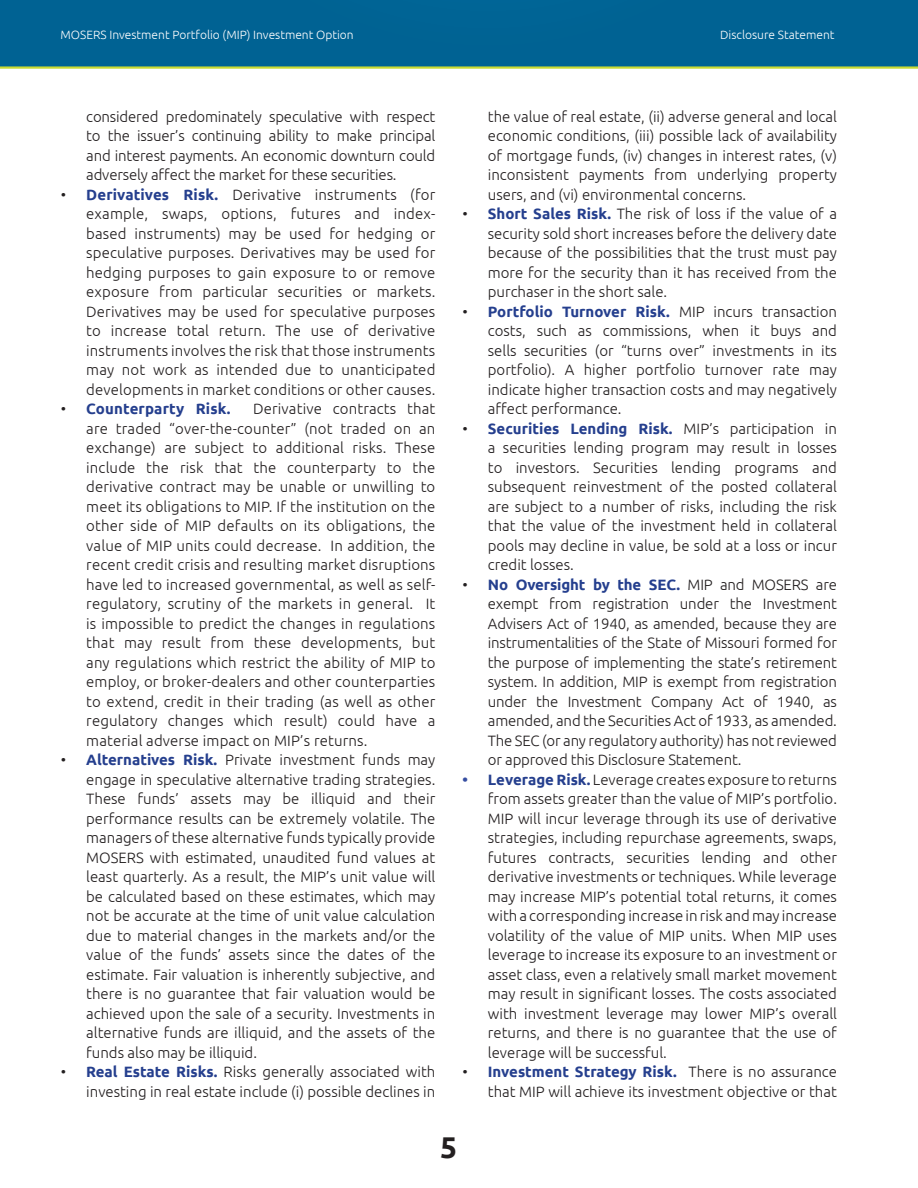
<style>
.page{position:relative;width:918px;height:1188px;background:#fff}
.page>*{position:absolute;margin:0;border:0;box-sizing:border-box;transform-origin:0 0}
.t1{font:700 30px "Ubuntu";color:#231f20}
.t2{font:300 15px/19.5px "Ubuntu";color:#231f20;text-align:justify}
.t3{font:700 15px "Ubuntu";letter-spacing:.01em;color:#253f8e}
.t4{font:300 12px "Ubuntu";color:#fff}
.s1{font-weight:700;color:#253f8e}
.s2{font-weight:300;color:#231f20}
.s3{font-weight:700;color:#364ea1}
</style>
<div class="page">
<div style="left:0;top:0;width:918px;height:68px;background:#006293"></div>
<hr style="left:0;top:66px;width:918px;height:3px;background:#c8da33">
<p class="t4" style="left:60px;top:28px;width:295px">MOSERS Investment Portfolio (MIP) Investment Option</p>
<p class="t4" style="left:720px;top:28px;width:116px">Disclosure Statement</p>
<p class="t2" style="left:86px;top:106px;width:351px">considered predominately speculative with respect to the issuer’s continuing ability to make principal and interest payments. An economic downturn could adversely affect the market for these securities.</p>
<p class="t2" style="left:86px;top:184px;width:351px;text-indent:-26px">• <span class="s1">Derivatives Risk.</span> Derivative instruments (for example, swaps, options, futures and index&shy;based instruments) may be used for hedging or speculative purposes. Derivatives may be used for hedging purposes to gain exposure to or remove exposure from particular securities or markets.<br>Derivatives may be used for speculative purposes to increase total return. The use of derivative instruments involves the risk that those instruments may not work as intended due to unanticipated developments in market conditions or other causes.</p>
<p class="t3" style="left:61px;top:400px;width:171px"><span class="s2">•</span> Counterparty Risk.</p>
<p class="t2" style="left:86px;top:399px;width:351px;text-indent:167px">Derivative contracts that are traded “over-the-counter” (not traded on an exchange) are subject to additional risks. These include the risk that the counterparty to the derivative contract may be unable or unwilling to meet its obligations to MIP. If the institution on the other side of MIP defaults on its obligations, the value of MIP units could decrease. In addition, the recent credit crisis and resulting market disruptions have led to increased governmental, as well as self&shy;regulatory, scrutiny of the markets in general. It is impossible to predict the changes in regulations that may result from these developments, but any regulations which restrict the ability of MIP to employ, or broker-dealers and other counterparties to extend, credit in their trading (as well as other regulatory changes which result) could have a material adverse impact on MIP’s returns.</p>
<p class="t2" style="left:86px;top:750px;width:351px;text-indent:-26px">• <span class="s1">Alternatives Risk.</span> Private investment funds may engage in speculative alternative trading strategies.<br>These funds’ assets may be illiquid and their performance results can be extremely volatile. The managers of these alternative funds typically provide MOSERS with estimated, unaudited fund values at least quarterly. As a result, the MIP’s unit value will be calculated based on these estimates, which may not be accurate at the time of unit value calculation due to material changes in the markets and/or the value of the funds’ assets since the dates of the estimate. Fair valuation is inherently subjective, and there is no guarantee that fair valuation would be achieved upon the sale of a security. Investments in alternative funds are illiquid, and the assets of the funds also may be illiquid.</p>
<p class="t2" style="left:61px;top:1062px;width:376px;text-align:right">• <span class="s1">Real Estate Risks.</span> Risks generally associated with investing in real estate include (i) possible declines in</p>
<p class="t2" style="left:488px;top:106px;width:351px">the value of real estate, (ii) adverse general and local economic conditions, (iii) possible lack of availability of mortgage funds, (iv) changes in interest rates, (v) inconsistent payments from underlying property users, and (vi) environmental concerns.</p>
<p class="t2" style="left:488px;top:204px;width:351px;text-indent:-26px">• <span class="s1">Short Sales Risk.</span> The risk of loss if the value of a security sold short increases before the delivery date because of the possibilities that the trust must pay more for the security than it has received from the purchaser in the short sale.</p>
<p class="t2" style="left:488px;top:301px;width:351px;text-indent:-25px">• <span class="s1">Portfolio Turnover Risk.</span> MIP incurs transaction costs, such as commissions, when it buys and sells securities (or “turns over” investments in its portfolio). A higher portfolio turnover rate may indicate higher transaction costs and may negatively affect performance.</p>
<p class="t2" style="left:488px;top:418px;width:351px;text-indent:-26px">• <span class="s1">Securities Lending Risk.</span> MIP’s participation in a securities lending program may result in losses to investors. Securities lending programs and subsequent reinvestment of the posted collateral are subject to a number of risks, including the risk that the value of the investment held in collateral pools may decline in value, be sold at a loss or incur credit losses.</p>
<p class="t2" style="left:488px;top:574px;width:351px;text-indent:-26px">• <span class="s1">No Oversight by the SEC.</span> MIP and MOSERS are exempt from registration under the Investment Advisers Act of 1940, as amended, because they are instrumentalities of the State of Missouri formed for the purpose of implementing the state’s retirement system. In addition, MIP is exempt from registration under the Investment Company Act of 1940, as amended, and the Securities Act of 1933, as amended.<br>The SEC (or any regulatory authority) has not reviewed or approved this Disclosure Statement.</p>
<p class="t2" style="left:488px;top:769px;width:351px;text-indent:-26px"><span class="s3">•</span> <span class="s1">Leverage Risk.</span> Leverage creates exposure to returns from assets greater than the value of MIP’s portfolio.<br>MIP will incur leverage through its use of derivative strategies, including repurchase agreements, swaps, futures contracts, securities lending and other derivative investments or techniques. While leverage may increase MIP’s potential total returns, it comes with a corresponding increase in risk and may increase volatility of the value of MIP units. When MIP uses leverage to increase its exposure to an investment or asset class, even a relatively small market movement may result in significant losses. The costs associated with investment leverage may lower MIP’s overall returns, and there is no guarantee that the use of leverage will be successful.</p>
<p class="t2" style="left:462px;top:1062px;width:376px;text-align:right">• <span class="s1">Investment Strategy Risk.</span> There is no assurance that MIP will achieve its investment objective or that</p>
<h1 class="t1" style="left:440px;top:1129px;width:19px">5</h1>
</div>
